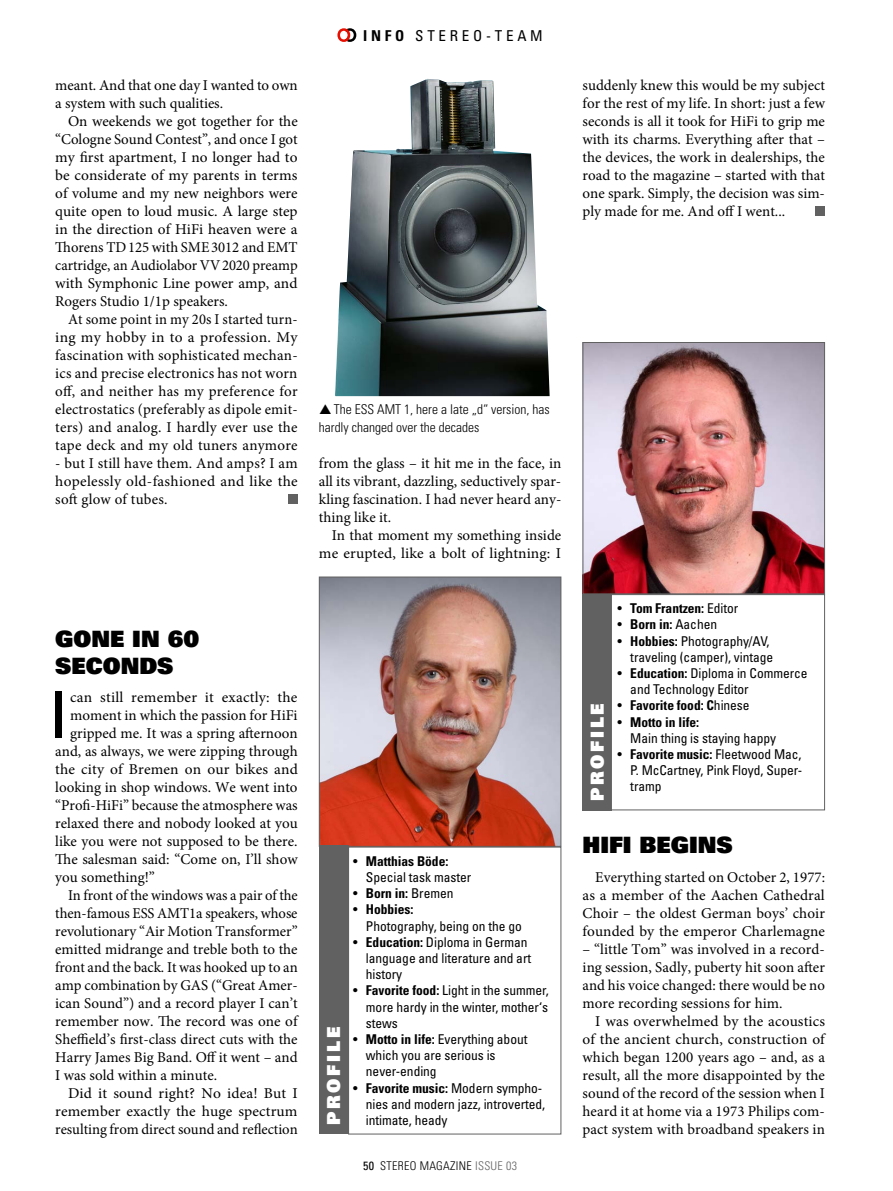
<style>
.page{position:relative;width:893px;height:1191px;background:#fff}
.page>*{position:absolute;margin:0;border:0;box-sizing:border-box;transform-origin:0 0}
.t1{font:64.8px "Univers LT Std";color:#000}
.t2{font:22.5px/27px "Univers LT Std X Black";color:#000}
.t3{font:18px "Univers LT Std X Black";letter-spacing:.15em;color:#fff}
.t4{font:15px/18px "Minion Pro";color:#000;text-align:justify}
.t5{font:condensed 15px "Univers LT Std";letter-spacing:.25em;color:#000}
.t6{font:condensed 13.5px/16.2px "Univers LT Std";letter-spacing:-.005em;color:#000}
.t7{font:300 condensed 13.5px/18px "Univers LT Std";color:#000}
.t8{font:700 condensed 13.5px "Univers LT Std";letter-spacing:-.005em;color:#000}
.t9{font:300 condensed 12px "Univers LT Std";letter-spacing:.025em;color:#000}
.s1{font-weight:700}
.s2{font-weight:400}
.s3{color:#616161}
</style>
<div class="page">
<svg style="left:337px;top:28px;width:19px;height:14px"></svg>
<img style="left:335px;top:79px;width:215px;height:317px">
<img style="left:321px;top:578px;width:238px;height:266px">
<div style="left:319px;top:576px;width:242px;height:270px;border:1px solid #616161"></div>
<div style="left:319px;top:846px;width:30px;height:288px;background:#616161"></div>
<div style="left:583px;top:594px;width:29px;height:216px;background:#616161"></div>
<div style="left:611px;top:594px;width:214px;height:216px;border:1px solid #616161"></div>
<img style="left:585px;top:344px;width:238px;height:248px">
<div style="left:583px;top:342px;width:242px;height:252px;border:1px solid #616161"></div>
<div style="left:288px;top:495px;width:10px;height:9px;background:#616161"></div>
<div style="left:815px;top:207px;width:10px;height:9px;background:#616161"></div>
<p class="t4" style="left:55px;top:76px;width:244px">meant. And that one day I wanted to own a system with such qualities.</p>
<p class="t4" style="left:55px;top:112px;width:244px;text-indent:13px">On weekends we got together for the “Cologne Sound Contest”, and once I got my first apartment, I no longer had to be considerate of my parents in terms of volume and my new neighbors were quite open to loud music. A large step in the direction of HiFi heaven were a Thorens TD125 with SME3012 and EMT cartridge, an Audiolabor VV2020 preamp with Symphonic Line power amp, and Rogers Studio 1/1p speakers.</p>
<p class="t4" style="left:55px;top:310px;width:244px;text-indent:13px">At some point in my 20s I started turn&shy;ing my hobby in to a profession. My fascination with sophisticated mechan&shy;ics and precise electronics has not worn off, and neither has my preference for electrostatics (preferably as dipole emit&shy;ters) and analog. I hardly ever use the tape deck and my old tuners anymore</p>
<p class="t4" style="left:55px;top:454px;width:244px">- but I still have them. And amps? I am hopelessly old-fashioned and like the soft glow of tubes.</p>
<p class="t5" style="left:363px;top:26px;width:181px"><span class="s1">INFO</span> STEREO-TEAM</p>
<p class="t7" style="left:319px;top:400px;width:232px;text-indent:15px">The ESS AMT 1, here a late „d“ version, has hardly changed over the decades</p>
<p class="t4" style="left:319px;top:454px;width:244px">from the glass – it hit me in the face, in all its vibrant, dazzling, seductively spar&shy;kling fascination. I had never heard any&shy;thing like it.</p>
<p class="t4" style="left:319px;top:526px;width:244px;text-align:right">In that moment my something inside me erupted, like a bolt of lightning: I</p>
<h2 class="t2" style="left:55px;top:624px;width:146px">GONE IN 60<br>SECONDS</h2>
<h1 class="t1" style="left:50px;top:677px;width:20px">I</h1>
<p class="t4" style="left:70px;top:688px;width:229px">can still remember it exactly: the</p>
<p class="t4" style="left:70px;top:706px;width:229px">moment in which the passion for HiFi</p>
<p class="t4" style="left:70px;top:724px;width:229px">gripped me. It was a spring afternoon</p>
<p class="t4" style="left:55px;top:742px;width:244px">and, as always, we were zipping through</p>
<p class="t4" style="left:55px;top:760px;width:244px">the city of Bremen on our bikes and</p>
<p class="t4" style="left:55px;top:778px;width:244px">looking in shop windows. We went into</p>
<p class="t4" style="left:55px;top:796px;width:244px">“Profi-HiFi” because the atmosphere was</p>
<p class="t4" style="left:55px;top:814px;width:244px">relaxed there and nobody looked at you</p>
<p class="t4" style="left:55px;top:832px;width:244px">like you were not supposed to be there.</p>
<p class="t4" style="left:55px;top:850px;width:244px">The salesman said: “Come on, I’ll show</p>
<p class="t4" style="left:55px;top:868px;width:101px">you something!”</p>
<p class="t4" style="left:68px;top:886px;width:231px">In front of the windows was a pair of the</p>
<p class="t4" style="left:55px;top:904px;width:244px">then-famous ESS AMT1a speakers, whose</p>
<p class="t4" style="left:55px;top:922px;width:244px">revolutionary “Air Motion Transformer”</p>
<p class="t4" style="left:55px;top:940px;width:244px">emitted midrange and treble both to the</p>
<p class="t4" style="left:55px;top:958px;width:244px">front and the back. It was hooked up to an</p>
<p class="t4" style="left:55px;top:976px;width:244px">amp combination by GAS (“Great Amer-</p>
<p class="t4" style="left:55px;top:994px;width:244px">ican Sound”) and a record player I can’t</p>
<p class="t4" style="left:55px;top:1012px;width:244px">remember now. The record was one of</p>
<p class="t4" style="left:55px;top:1030px;width:244px">Sheffield’s first-class direct cuts with the</p>
<p class="t4" style="left:55px;top:1048px;width:244px">Harry James Big Band. Off it went – and</p>
<p class="t4" style="left:55px;top:1066px;width:163px">I was sold within a minute.</p>
<p class="t4" style="left:68px;top:1084px;width:231px">Did it sound right? No idea! But I</p>
<p class="t4" style="left:55px;top:1102px;width:244px">remember exactly the huge spectrum</p>
<p class="t4" style="left:55px;top:1120px;width:244px">resulting from direct sound and reflection</p>
<p class="t3" style="left:322px;top:1125px;width:99px;rotate:-90deg">PROFILE</p>
<p class="t6" style="left:366px;top:852px;width:107px;text-indent:-13px">• <span class="s1">Matthias Böde:<br></span>Special task master</p>
<p class="t6" style="left:353px;top:885px;width:102px">• <span class="s1">Born in:</span> Bremen</p>
<p class="t6" style="left:366px;top:901px;width:157px;text-indent:-13px">• <span class="s1">Hobbies:<br></span>Photography, being on the go</p>
<p class="t6" style="left:366px;top:933px;width:167px;text-indent:-13px">• <span class="s1">Education:</span> Diploma in German language and literature and art history</p>
<p class="t6" style="left:366px;top:982px;width:184px;text-align:justify;text-indent:-13px">• <span class="s1">Favorite food:</span> Light in the summer, more hardy in the winter, mother‘s stews</p>
<p class="t6" style="left:366px;top:1031px;width:163px;text-indent:-13px">• <span class="s1">Motto in life:</span> Everything about which you are serious is never-ending</p>
<p class="t6" style="left:353px;top:1079px;width:193px;text-align:right">• <span class="s1">Favorite music:</span> Modern sympho&shy;nies and modern jazz, introverted,</p>
<p class="t6" style="left:366px;top:1112px;width:83px">intimate, heady</p>
<p class="t9" style="left:363px;top:1158px;width:156px"><span class="s2">50</span> STEREO MAGAZINE <span class="s3">ISSUE 03</span></p>
<p class="t4" style="left:583px;top:76px;width:244px">suddenly knew this would be my subject for the rest of my life. In short: just a few seconds is all it took for HiFi to grip me with its charms. Everything after that – the devices, the work in dealerships, the road to the magazine – started with that one spark. Simply, the decision was sim&shy;ply made for me. And off I went...</p>
<p class="t3" style="left:586px;top:801px;width:99px;rotate:-90deg">PROFILE</p>
<p class="t8" style="left:618px;top:600px;width:122px"><span class="s2">•</span> Tom Frantzen: <span class="s2">Editor</span></p>
<p class="t6" style="left:618px;top:616px;width:101px">• <span class="s1">Born in:</span> Aachen</p>
<p class="t6" style="left:618px;top:632px;width:157px;text-align:right">• <span class="s1">Hobbies:</span> Photography/AV, traveling (camper), vintage</p>
<p class="t6" style="left:630px;top:665px;width:179px;text-indent:-13px">• <span class="s1">Education:</span> Diploma in Commerce and Technology Editor</p>
<p class="t8" style="left:618px;top:697px;width:134px"><span class="s2">•</span> Favorite food: C<span class="s2">hinese</span></p>
<p class="t6" style="left:630px;top:713px;width:147px;text-indent:-13px">• <span class="s1">Motto in life:<br></span>Main thing is staying happy</p>
<p class="t6" style="left:630px;top:746px;width:173px;text-align:justify;text-indent:-13px">• <span class="s1">Favorite music:</span> Fleetwood Mac, P. McCartney, Pink Floyd, Super&shy;tramp</p>
<h2 class="t2" style="left:583px;top:831px;width:152px">HIFI BEGINS</h2>
<p class="t4" style="left:583px;top:868px;width:244px;text-indent:13px">Everything started on October 2, 1977: as a member of the Aachen Cathedral Choir – the oldest German boys’ choir founded by the emperor Charlemagne</p>
<p class="t4" style="left:583px;top:940px;width:244px">– “little Tom” was involved in a record&shy;ing session, Sadly, puberty hit soon after and his voice changed: there would be no more recording sessions for him.</p>
<p class="t4" style="left:583px;top:1012px;width:244px;text-indent:13px">I was overwhelmed by the acoustics of the ancient church, construction of which began 1200 years ago – and, as a result, all the more disappointed by the sound of the record of the session when I heard it at home via a 1973 Philips com&shy;pact system with broadband speakers in</p>
</div>
